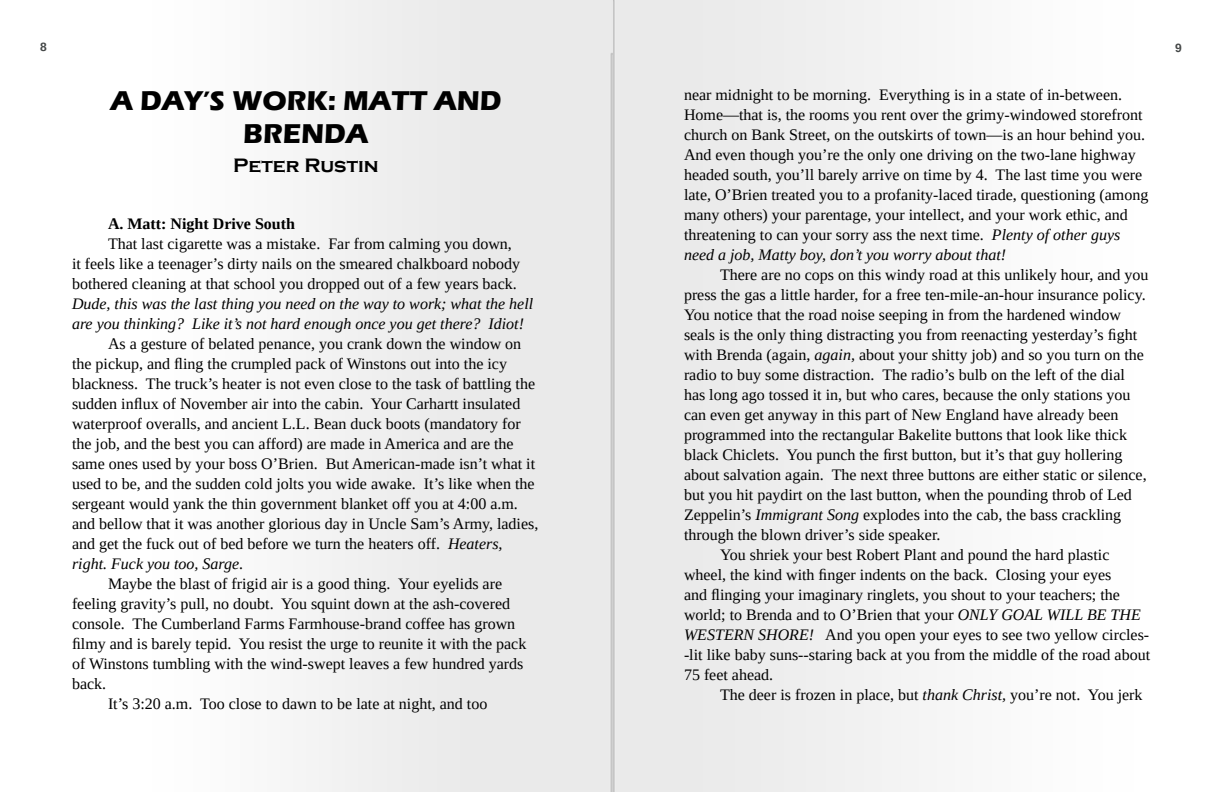
<style>
.page{position:relative;width:1224px;height:792px;background:#fff}
.page>*{position:absolute;margin:0;border:0;box-sizing:border-box;transform-origin:0 0}
.t1{font:700 28px/33.6px "Eras ITC";color:#000;text-align:center}
.t2{font:700 20px "Copperplate Gothic";color:#000}
.t3{font:16px/20px "Liberation Serif";color:#000}
.t4{font:italic 16px/20px "Liberation Serif";color:#000}
.t5{font:700 16px "Liberation Serif";color:#000}
.t6{font:700 12px "Liberation Sans";color:#444747}
.s1{font-style:italic}
</style>
<div class="page">
<div style="left:306px;top:0;width:613px;height:792px;background:#ececec"></div>
<p class="t6" style="left:40px;top:38px;width:8px">8</p>
<h1 class="t1" style="left:110px;top:83px;width:393px">A DAY’S WORK: MATT AND<br>BRENDA</h1>
<p class="t3" style="left:684px;top:85px;width:466px">near midnight to be morning. Everything is in a state of in-between.<br>Home—that is, the rooms you rent over the grimy-windowed storefront church on Bank Street, on the outskirts of town—is an hour behind you.<br>And even though you’re the only one driving on the two-lane highway headed south, you’ll barely arrive on time by 4. The last time you were late, O’Brien treated you to a profanity-laced tirade, questioning (among many others) your parentage, your intellect, and your work ethic, and threatening to can your sorry ass the next time. <span class="s1">Plenty of other guys need a job, Matty boy, don’t you worry about that!</span></p>
<p class="t3" style="left:720px;top:265px;width:430px">There are no cops on this windy road at this unlikely hour, and you</p>
<p class="t3" style="left:684px;top:285px;width:463px">press the gas a little harder, for a free ten-mile-an-hour insurance policy.</p>
<p class="t3" style="left:684px;top:305px;width:438px">You notice that the road noise seeping in from the hardened window</p>
<p class="t3" style="left:684px;top:325px;width:455px">seals is the only thing distracting you from reenacting yesterday’s fight</p>
<p class="t3" style="left:684px;top:345px;width:461px">with Brenda (again, <span class="s1">again,</span> about your shitty job) and so you turn on the</p>
<p class="t3" style="left:684px;top:365px;width:442px">radio to buy some distraction. The radio’s bulb on the left of the dial</p>
<p class="t3" style="left:684px;top:385px;width:448px">has long ago tossed it in, but who cares, because the only stations you</p>
<p class="t3" style="left:684px;top:405px;width:436px">can even get anyway in this part of New England have already been</p>
<p class="t3" style="left:684px;top:425px;width:445px">programmed into the rectangular Bakelite buttons that look like thick</p>
<p class="t3" style="left:684px;top:445px;width:440px">black Chiclets. You punch the first button, but it’s that guy hollering</p>
<p class="t3" style="left:684px;top:465px;width:464px">about salvation again. The next three buttons are either static or silence,</p>
<p class="t3" style="left:684px;top:485px;width:449px">but you hit paydirt on the last button, when the pounding throb of Led</p>
<p class="t3" style="left:684px;top:505px;width:439px">Zeppelin’s <span class="s1">Immigrant Song</span> explodes into the cab, the bass crackling</p>
<p class="t3" style="left:684px;top:525px;width:258px">through the blown driver’s side speaker.</p>
<p class="t3" style="left:720px;top:545px;width:391px">You shriek your best Robert Plant and pound the hard plastic</p>
<p class="t3" style="left:684px;top:565px;width:429px">wheel, the kind with finger indents on the back. Closing your eyes</p>
<p class="t3" style="left:684px;top:585px;width:437px">and flinging your imaginary ringlets, you shout to your teachers; the</p>
<p class="t3" style="left:684px;top:605px;width:458px">world; to Brenda and to O’Brien that your <span class="s1">ONLY GOAL WILL BE THE</span></p>
<p class="t3" style="left:684px;top:625px;width:467px"><span class="s1">WESTERN SHORE!</span> And you open your eyes to see two yellow circles-</p>
<p class="t3" style="left:684px;top:645px;width:468px">-lit like baby suns--staring back at you from the middle of the road about</p>
<p class="t3" style="left:684px;top:665px;width:91px">75 feet ahead.</p>
<p class="t3" style="left:720px;top:685px;width:424px">The deer is frozen in place, but <span class="s1">thank Christ,</span> you’re not. You jerk</p>
<h1 class="t1" style="left:814px;top:83px;width:209px">FICTION TITLE</h1>
<p class="t2" style="left:821px;top:120px;width:195px">FICTION AUTHOR</p>
<p class="t2" style="left:233px;top:154px;width:147px">Peter Rustin</p>
<p class="t3" style="left:684px;top:211px;width:71px">Temporary</p>
<p class="t5" style="left:108px;top:213px;width:189px">A. Matt: Night Drive South</p>
<p class="t3" style="left:72px;top:233px;width:450px;text-indent:36px">That last cigarette was a mistake. Far from calming you down, it feels like a teenager’s dirty nails on the smeared chalkboard nobody bothered cleaning at that school you dropped out of a few years back.</p>
<p class="t4" style="left:72px;top:293px;width:463px">Dude, this was the last thing you need on the way to work; what the hell are you thinking? Like it’s not hard enough once you get there? Idiot!</p>
<p class="t3" style="left:72px;top:333px;width:468px;text-indent:36px">As a gesture of belated penance, you crank down the window on the pickup, and fling the crumpled pack of Winstons out into the icy blackness. The truck’s heater is not even close to the task of battling the sudden influx of November air into the cabin. Your Carhartt insulated waterproof overalls, and ancient L.L. Bean duck boots (mandatory for the job, and the best you can afford) are made in America and are the same ones used by your boss O’Brien. But American-made isn’t what it used to be, and the sudden cold jolts you wide awake. It’s like when the sergeant would yank the thin government blanket off you at 4:00 a.m. and bellow that it was another glorious day in Uncle Sam’s Army, ladies, and get the fuck out of bed before we turn the heaters off. <span class="s1">Heaters, right. Fuck you too, Sarge.</span></p>
<p class="t3" style="left:108px;top:573px;width:396px">Maybe the blast of frigid air is a good thing. Your eyelids are</p>
<p class="t3" style="left:72px;top:593px;width:440px">feeling gravity’s pull, no doubt. You squint down at the ash-covered</p>
<p class="t3" style="left:72px;top:613px;width:445px">console. The Cumberland Farms Farmhouse-brand coffee has grown</p>
<p class="t3" style="left:72px;top:633px;width:456px">filmy and is barely tepid. You resist the urge to reunite it with the pack</p>
<p class="t3" style="left:72px;top:653px;width:453px">of Winstons tumbling with the wind-swept leaves a few hundred yards</p>
<p class="t3" style="left:72px;top:673px;width:36px">back.</p>
<p class="t3" style="left:108px;top:693px;width:381px">It’s 3:20 a.m. Too close to dawn to be late at night, and too</p>
<p class="t6" style="left:1175px;top:40px;width:8px">9</p>
</div>
